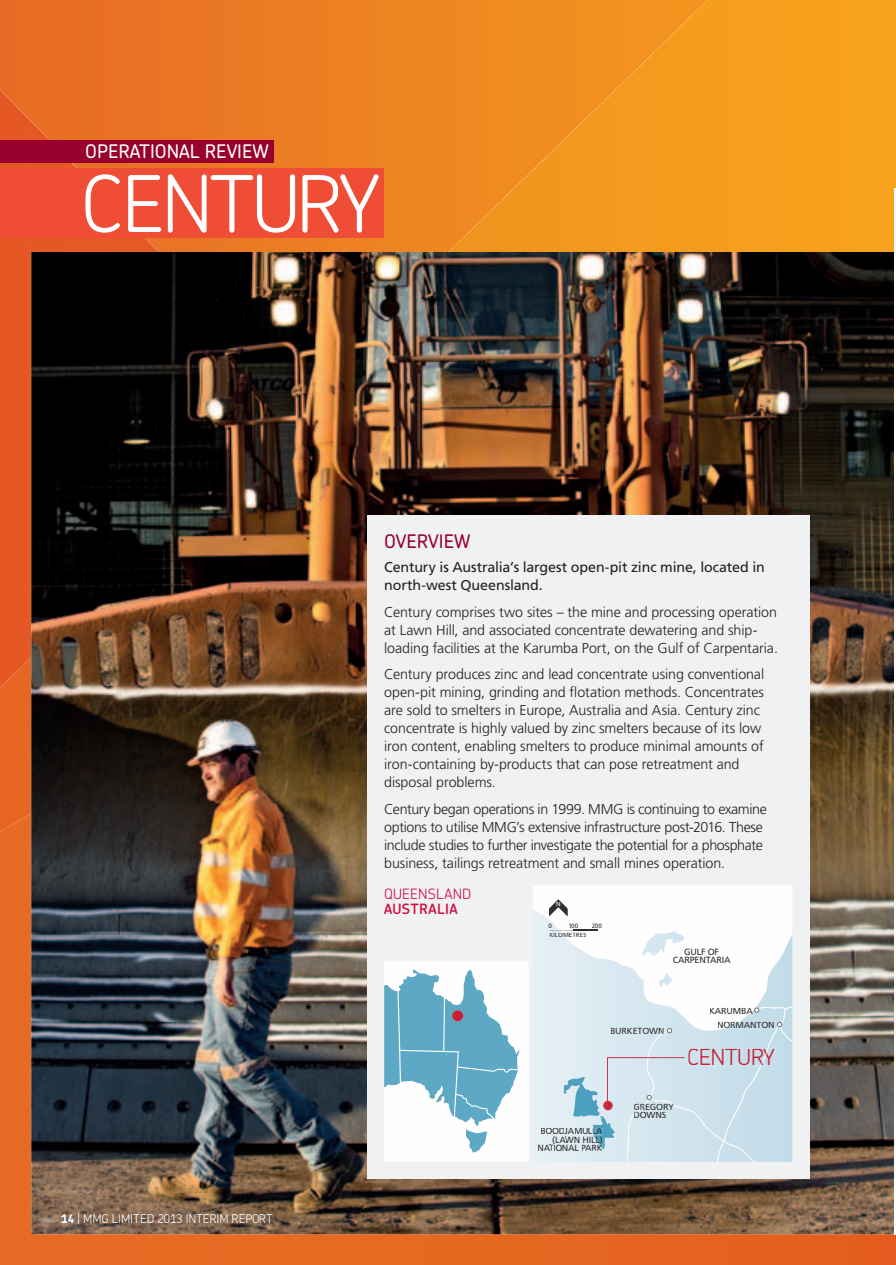
<style>
.page{position:relative;width:896px;height:1265px;background:#fff}
.page>*{position:absolute;margin:0;border:0;box-sizing:border-box;transform-origin:0 0}
.t1{font:300 78.15px "Chevin";letter-spacing:-.035em;color:#fff}
.t2{font:300 22.5px "Chevin";letter-spacing:-.02em;color:#c62035}
.t3{font:500 18.75px "Chevin";color:#fff}
.t4{font:500 18.75px "Chevin";color:#98012d}
.t5{font:300 14.25px/18px "Frutiger";letter-spacing:-.005em;color:#231f20}
.t6{font:300 14.25px/18px "Frutiger";letter-spacing:-.025em;color:#231f20}
.t7{font:14.25px/18px "Frutiger";letter-spacing:-.01em;color:#231f20}
.t8{font:300 14.25px "Chevin";letter-spacing:.01em;color:#d20d44}
.t9{font:600 14.25px "Chevin";letter-spacing:.025em;color:#d20d44}
.t10{font:300 12px "Chevin";color:#fff}
.t11{font:9px/8.1px "Frutiger";letter-spacing:-.02em;color:#302e2f}
.t12{font:9px/8.1px "Frutiger";letter-spacing:-.04em;color:#302e2f;text-align:right}
.t13{font:6.3px "Frutiger";color:#302e2f}
.t14{font:6.3px "Frutiger";color:#fefefe}
.s1{font-weight:700}
</style>
<div class="page">
<div style="left:657px;top:0;width:239px;height:252px;background:#f6a01d"></div>
<div style="left:605px;top:136px;width:52px;height:116px;background:#f49a1e"></div>
<div style="left:553px;top:188px;width:52px;height:64px;background:#f3981e"></div>
<img style="left:515px;top:240px;width:38px;height:12px">
<img style="left:0;top:0;width:622px;height:188px">
<img style="left:621px;top:0;width:108px;height:84px">
<div style="left:621px;top:83px;width:55px;height:53px;background:#f49a1e"></div>
<img style="left:159px;top:187px;width:410px;height:53px">
<img style="left:159px;top:239px;width:356px;height:13px">
<div style="left:0;top:843px;width:32px;height:422px;background:#e76b24"></div>
<img style="left:864px;top:1234px;width:32px;height:31px">
<img style="left:32px;top:1234px;width:832px;height:31px">
<div style="left:0;top:707px;width:31px;height:136px;background:#e76624"></div>
<img style="left:0;top:69px;width:159px;height:638px">
<img style="left:31px;top:252px;width:863px;height:982px">
<hr style="left:894px;top:188px;width:2px;height:1046px;background:#fff">
<div style="left:0;top:169px;width:384px;height:69px;background:#ef4d35"></div>
<div style="left:0;top:140px;width:274px;height:23px;background:#98012d"></div>
<div style="left:367px;top:516px;width:442px;height:663px;background:#f0f1f2"></div>
<div style="left:533px;top:886px;width:259px;height:24px;background:#fefefe"></div>
<svg style="left:535px;top:910px;width:257px;height:251px"></svg>
<svg style="left:538px;top:923px;width:254px;height:239px"></svg>
<svg style="left:549px;top:899px;width:19px;height:18px"></svg>
<svg style="left:384px;top:961px;width:144px;height:201px"></svg>
<div style="left:452px;top:1010px;width:11px;height:11px;background:#c62035;border-radius:50%"></div>
<h3 class="t3" style="left:85px;top:144px;width:185px">OPERATIONAL REVIEW</h3>
<h1 class="t1" style="left:80px;top:173px;width:300px">CENTURY</h1>
<h3 class="t4" style="left:384px;top:534px;width:88px">OVERVIEW</h3>
<p class="t7" style="left:384px;top:559px;width:382px">Century is Australia’s largest open-pit zinc mine, located in north-west Queensland.</p>
<p class="t5" style="left:384px;top:604px;width:395px">Century comprises two sites – the mine and processing operation at Lawn Hill, and associated concentrate dewatering and ship&shy;loading facilities at the Karumba Port, on the Gulf of Carpentaria.</p>
<p class="t5" style="left:384px;top:666px;width:382px">Century produces zinc and lead concentrate using conventional open-pit mining, grinding and flotation methods. Concentrates are sold to smelters in Europe, Australia and Asia. Century zinc concentrate is highly valued by zinc smelters because of its low iron content, enabling smelters to produce minimal amounts of iron-containing by-products that can pose retreatment and disposal problems.</p>
<p class="t6" style="left:384px;top:801px;width:384px">Century began operations in 1999. MMG is continuing to examine options to utilise MMG’s extensive infrastructure post-2016. These include studies to further investigate the potential for a phosphate business, tailings retreatment and small mines operation.</p>
<p class="t10" style="left:61px;top:1213px;width:213px"><span class="s1">14</span> | MMG LIMITED 2013 INTERIM REPORT</p>
<p class="t8" style="left:384px;top:888px;width:89px">QUEENSLAND</p>
<p class="t9" style="left:384px;top:903px;width:75px">AUSTRALIA</p>
<p class="t14" style="left:556px;top:902px;width:6px">N</p>
<p class="t13" style="left:548px;top:923px;width:5px">0</p>
<p class="t13" style="left:568px;top:923px;width:11px">100</p>
<p class="t13" style="left:592px;top:923px;width:12px">200</p>
<p class="t13" style="left:549px;top:932px;width:39px">KILOMETRES</p>
<p class="t11" style="left:673px;top:949px;width:59px;text-align:center">GULF OF<br>CARPENTARIA</p>
<p class="t11" style="left:610px;top:1027px;width:56px">BURKETOWN</p>
<p class="t11" style="left:709px;top:1008px;width:45px">KARUMBA</p>
<p class="t11" style="left:717px;top:1022px;width:59px">NORMANTON</p>
<h2 class="t2" style="left:687px;top:1048px;width:89px">CENTURY</h2>
<p class="t12" style="left:538px;top:1128px;width:67px">BOODJAMULLA (LAWN HILL)<br>NATIONAL PARK</p>
<p class="t11" style="left:633px;top:1103px;width:42px">GREGORY<br>DOWNS</p>
</div>
